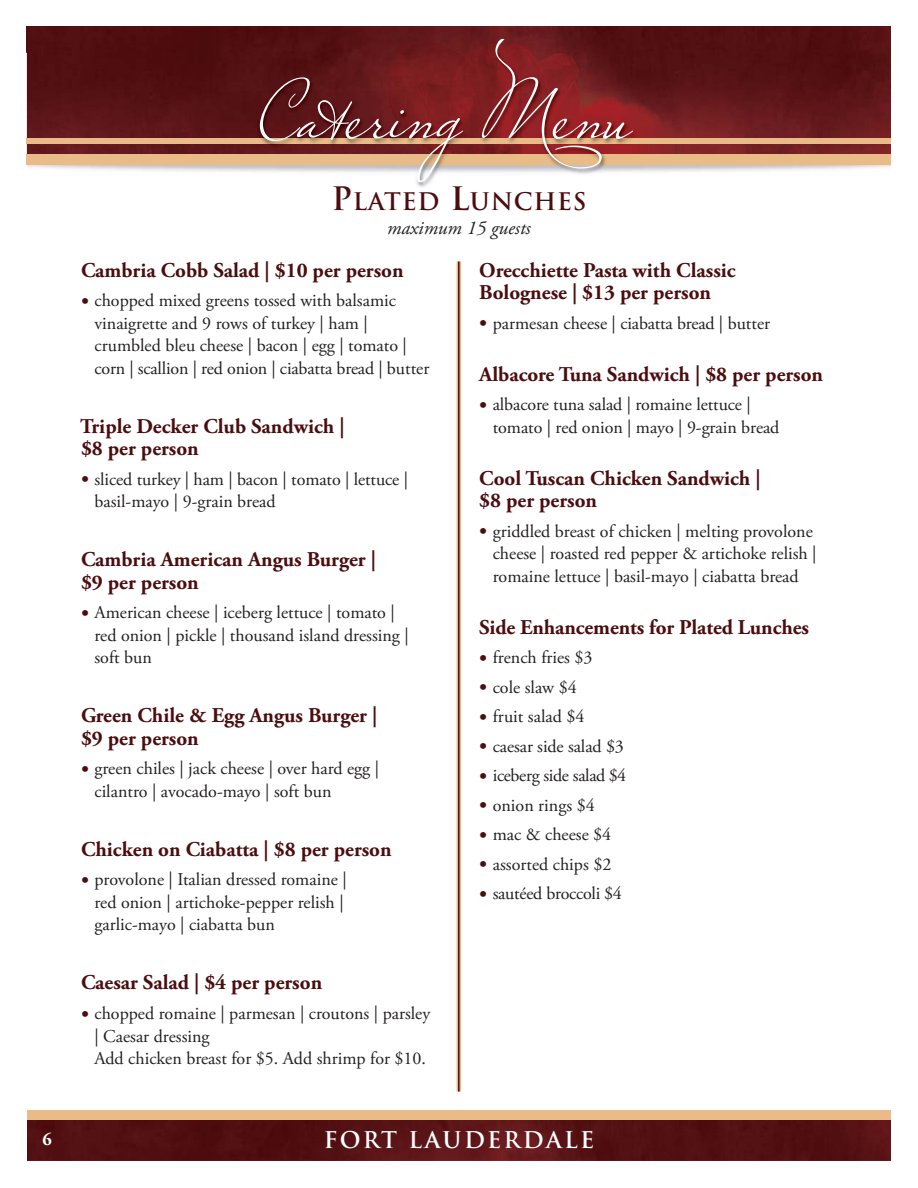
<style>
.page{position:relative;width:918px;height:1188px;background:#fff}
.page>*{position:absolute;margin:0;border:0;box-sizing:border-box;transform-origin:0 0}
.t1{font:82.65px "Miss Le Gatees";color:#fff}
.t2{font:700 23.7px "Trajan Pro";letter-spacing:.035em;color:#4c0d0f}
.t3{font:700 22.5px "Trajan Pro";letter-spacing:.1em;color:#fff}
.t4{font:700 21px/22.5px "Adobe Garamond Pro";color:#4c0d0f}
.t5{font:italic 19.5px "Adobe Garamond Pro";color:#231f20}
.t6{font:18px/22.5px "Adobe Garamond Pro";color:#231f20}
.t7{font:18px "Adobe Garamond Pro";letter-spacing:-.02em;color:#231f20}
.t8{font:700 18px "Adobe Garamond Pro";color:#fff}
.s1{font-size:31.5px}
.s2{font-size:21px;color:#4c0d0f}
</style>
<div class="page">
<img style="left:27px;top:1120px;width:864px;height:41px">
<div style="left:27px;top:1110px;width:864px;height:10px;background:#e9bc87"></div>
<img style="left:27px;top:27px;width:864px;height:26px">
<img style="left:26px;top:53px;width:865px;height:134px">
<img style="left:27px;top:53px;width:864px;height:101px">
<img style="left:27px;top:138px;width:864px;height:6px">
<div style="left:27px;top:154px;width:864px;height:10px;background:#e9bc87"></div>
<hr style="left:457px;top:261px;width:4px;height:831px;background:#e9bc87">
<hr style="left:458px;top:261px;width:2px;height:831px;background:#4c0d0f">
<p class="t8" style="left:43px;top:1132px;width:11px">6</p>
<h1 class="t1" style="left:259px;top:60px;width:375px">Catering Menu</h1>
<h2 class="t2" style="left:331px;top:188px;width:257px"><span class="s1">P</span>LATED <span class="s1">L</span>UNCHES</h2>
<p class="t5" style="left:387px;top:220px;width:145px">maximum 15 guests</p>
<p class="t4" style="left:81px;top:261px;width:324px">Cambria Cobb Salad | $10 per person</p>
<p class="t6" style="left:94px;top:291px;width:336px;text-indent:-14px"><span class="s2">•</span> chopped mixed greens tossed with balsamic vinaigrette and 9 rows of turkey | ham | crumbled bleu cheese | bacon | egg | tomato | corn | scallion | red onion | ciabatta bread | butter</p>
<p class="t4" style="left:80px;top:417px;width:266px">Triple Decker Club Sandwich | $8 per person</p>
<p class="t6" style="left:94px;top:470px;width:315px;text-indent:-14px"><span class="s2">•</span> sliced turkey | ham | bacon | tomato | lettuce | basil-mayo | 9-grain bread</p>
<p class="t4" style="left:81px;top:550px;width:296px">Cambria American Angus Burger | $9 per person</p>
<p class="t6" style="left:94px;top:603px;width:316px;text-indent:-14px"><span class="s2">•</span> American cheese | iceberg lettuce | tomato | red onion | pickle | thousand island dressing | soft bun</p>
<p class="t4" style="left:479px;top:261px;width:258px">Orecchiette Pasta with Classic<br>Bolognese | $13 per person</p>
<p class="t6" style="left:479px;top:313px;width:292px"><span class="s2">•</span> parmesan cheese | ciabatta bread | butter</p>
<p class="t4" style="left:479px;top:365px;width:345px">Albacore Tuna Sandwich | $8 per person</p>
<p class="t6" style="left:493px;top:395px;width:288px;text-indent:-14px"><span class="s2">•</span> albacore tuna salad | romaine lettuce | tomato | red onion | mayo | 9-grain bread</p>
<p class="t4" style="left:479px;top:469px;width:283px">Cool Tuscan Chicken Sandwich | $8 per person</p>
<p class="t6" style="left:493px;top:522px;width:325px;text-indent:-14px"><span class="s2">•</span> griddled breast of chicken | melting provolone cheese | roasted red pepper &amp; artichoke relish | romaine lettuce | basil-mayo | ciabatta bread</p>
<p class="t4" style="left:479px;top:618px;width:331px">Side Enhancements for Plated Lunches</p>
<p class="t6" style="left:479px;top:648px;width:115px"><span class="s2">•</span> french fries $3</p>
<p class="t6" style="left:479px;top:678px;width:99px"><span class="s2">•</span> cole slaw $4</p>
<p class="t6" style="left:479px;top:707px;width:107px"><span class="s2">•</span> fruit salad $4</p>
<p class="t6" style="left:479px;top:737px;width:146px"><span class="s2">•</span> caesar side salad $3</p>
<p class="t7" style="left:479px;top:769px;width:149px"><span class="s2">•</span> iceberg side salad $4</p>
<p class="t6" style="left:479px;top:796px;width:117px"><span class="s2">•</span> onion rings $4</p>
<p class="t6" style="left:479px;top:825px;width:134px"><span class="s2">•</span> mac &amp; cheese $4</p>
<p class="t6" style="left:479px;top:855px;width:134px"><span class="s2">•</span> assorted chips $2</p>
<p class="t6" style="left:479px;top:884px;width:144px"><span class="s2">•</span> sautéed broccoli $4</p>
<p class="t4" style="left:81px;top:706px;width:298px">Green Chile &amp; Egg Angus Burger | $9 per person</p>
<p class="t6" style="left:94px;top:759px;width:286px;text-indent:-14px"><span class="s2">•</span> green chiles | jack cheese | over hard egg | cilantro | avocado-mayo | soft bun</p>
<p class="t4" style="left:81px;top:840px;width:312px">Chicken on Ciabatta | $8 per person</p>
<p class="t6" style="left:94px;top:870px;width:254px;text-indent:-14px"><span class="s2">•</span> provolone | Italian dressed romaine | red onion | artichoke-pepper relish | garlic-mayo | ciabatta bun</p>
<p class="t4" style="left:81px;top:974px;width:243px">Caesar Salad | $4 per person</p>
<p class="t6" style="left:94px;top:1004px;width:337px;text-indent:-14px"><span class="s2">•</span> chopped romaine | parmesan | croutons | parsley | Caesar dressing<br>Add chicken breast for $5. Add shrimp for $10.</p>
<p class="t3" style="left:324px;top:1127px;width:272px">FORT LAUDERDALE</p>
</div>
